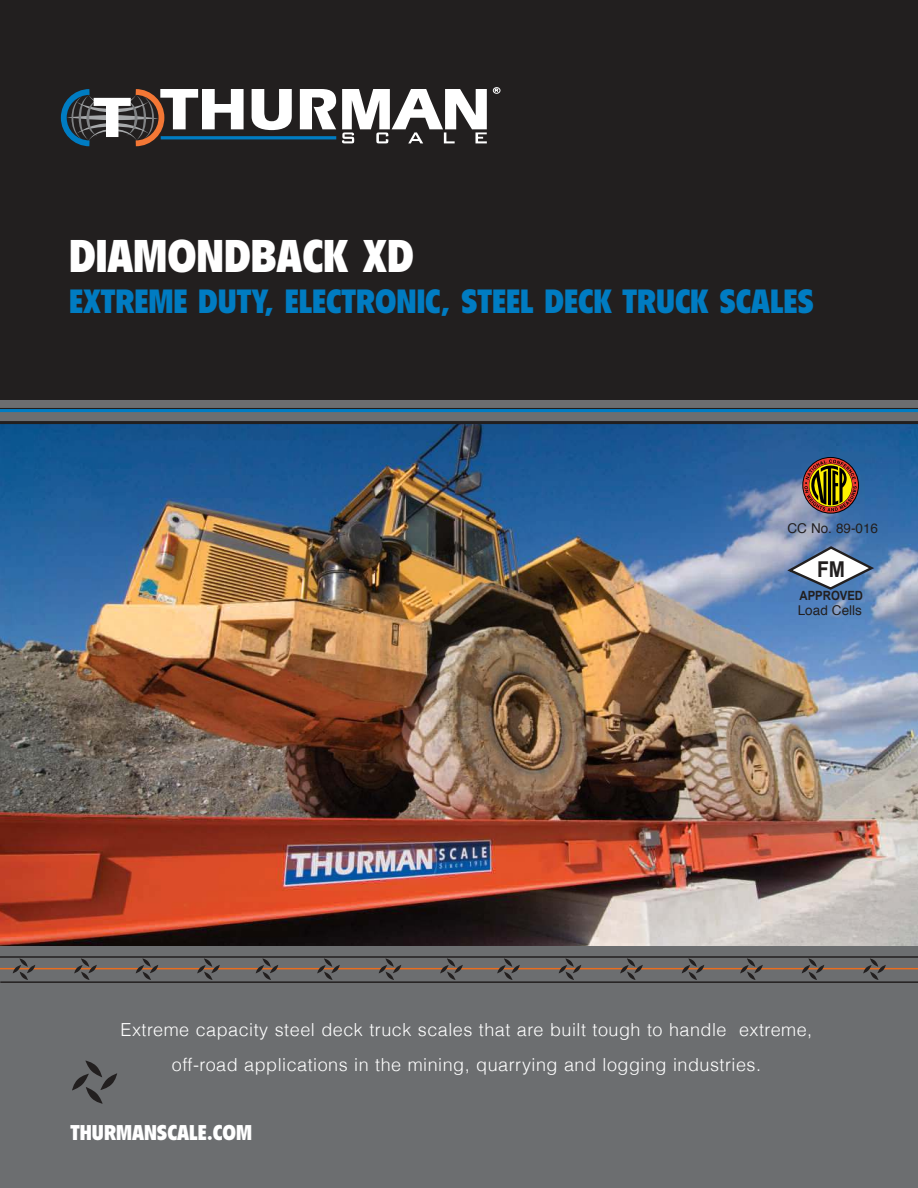
<style>
.page{position:relative;width:918px;height:1188px;background:#fff}
.page>*{position:absolute;margin:0;border:0;box-sizing:border-box;transform-origin:0 0}
.t1{font:900 condensed 45px "Flyer";color:#fff}
.t2{font:900 condensed 33px "Flyer";color:#007cc2}
.t3{font:700 21.9px "Arial";color:#221f1f;scale:.89 1}
.t4{font:900 condensed 21px "Flyer";color:#fff}
.t5{font:300 18px/34.5px "Helvetica";letter-spacing:.03em;color:#fff;text-align:center}
.t6{font:13.5px "Helvetica";color:#221f1f}
.t7{font:700 12.75px "Arial";letter-spacing:-.005em;color:#221f1f;scale:.89 1}
</style>
<div class="page">
<img style="left:0;top:424px;width:918px;height:522px">
<div style="left:0;top:0;width:918px;height:417px;background:#221f1f"></div>
<div style="left:0;top:946px;width:918px;height:242px;background:#6c6e70"></div>
<hr style="left:0;top:968px;width:918px;height:1px;background:#e86d1f">
<div style="left:0;top:400px;width:918px;height:21px;background:#6c6e70"></div>
<hr style="left:0;top:408px;width:918px;height:1px;background:#221f1f">
<svg style="left:252px;top:89px;width:40px;height:41px"></svg>
<svg style="left:300px;top:89px;width:36px;height:40px"></svg>
<div style="left:493px;top:87px;width:7px;height:7px;border:1px solid #fff;border-radius:50%"></div>
<svg style="left:495px;top:88px;width:4px;height:5px"></svg>
<svg style="left:60px;top:89px;width:184px;height:58px"></svg>
<svg style="left:342px;top:89px;width:145px;height:54px"></svg>
<hr style="left:161px;top:136px;width:175px;height:3px;background:#007cc2">
<hr style="left:0;top:956px;width:918px;height:2px;background:#221f1f">
<hr style="left:0;top:981px;width:918px;height:2px;background:#221f1f">
<svg style="left:13px;top:958px;width:22px;height:22px"></svg>
<svg style="left:74px;top:958px;width:23px;height:22px"></svg>
<svg style="left:72px;top:1061px;width:45px;height:43px"></svg>
<svg style="left:802px;top:457px;width:57px;height:57px"></svg>
<svg style="left:803px;top:458px;width:55px;height:55px"></svg>
<svg style="left:804px;top:459px;width:53px;height:52px;background:#805921"></svg>
<svg style="left:136px;top:958px;width:22px;height:22px"></svg>
<svg style="left:197px;top:958px;width:23px;height:22px"></svg>
<svg style="left:256px;top:958px;width:22px;height:22px"></svg>
<svg style="left:317px;top:958px;width:23px;height:22px"></svg>
<svg style="left:379px;top:958px;width:22px;height:22px"></svg>
<svg style="left:440px;top:958px;width:23px;height:22px"></svg>
<svg style="left:497px;top:958px;width:23px;height:22px"></svg>
<svg style="left:559px;top:958px;width:22px;height:22px"></svg>
<svg style="left:620px;top:958px;width:23px;height:22px"></svg>
<svg style="left:682px;top:958px;width:22px;height:22px"></svg>
<svg style="left:740px;top:958px;width:23px;height:22px"></svg>
<svg style="left:802px;top:958px;width:22px;height:22px"></svg>
<svg style="left:863px;top:958px;width:23px;height:22px"></svg>
<hr style="left:0;top:421px;width:918px;height:3px;background:#221f1f">
<hr style="left:0;top:409px;width:918px;height:3px;background:#007cc2">
<svg style="left:787px;top:546px;width:87px;height:45px"></svg>
<h1 class="t1" style="left:69px;top:239px;width:346px">DIAMONDBACK XD</h1>
<h2 class="t2" style="left:69px;top:289px;width:747px">EXTREME DUTY, ELECTRONIC, STEEL DECK TRUCK SCALES</h2>
<p class="t6" style="left:787px;top:523px;width:92px">CC No. 89-016</p>
<p class="t3" style="left:817px;top:557px;width:33px">FM</p>
<p class="t7" style="left:800px;top:588px;width:73px">APPROVED</p>
<p class="t6" style="left:798px;top:605px;width:66px">Load Cells</p>
<p class="t5" style="left:121px;top:1014px;width:693px">Extreme capacity steel deck truck scales that are built tough to handle extreme, off-road applications in the mining, quarrying and logging industries.</p>
<p class="t4" style="left:71px;top:1125px;width:183px">THURMANSCALE.COM</p>
</div>
